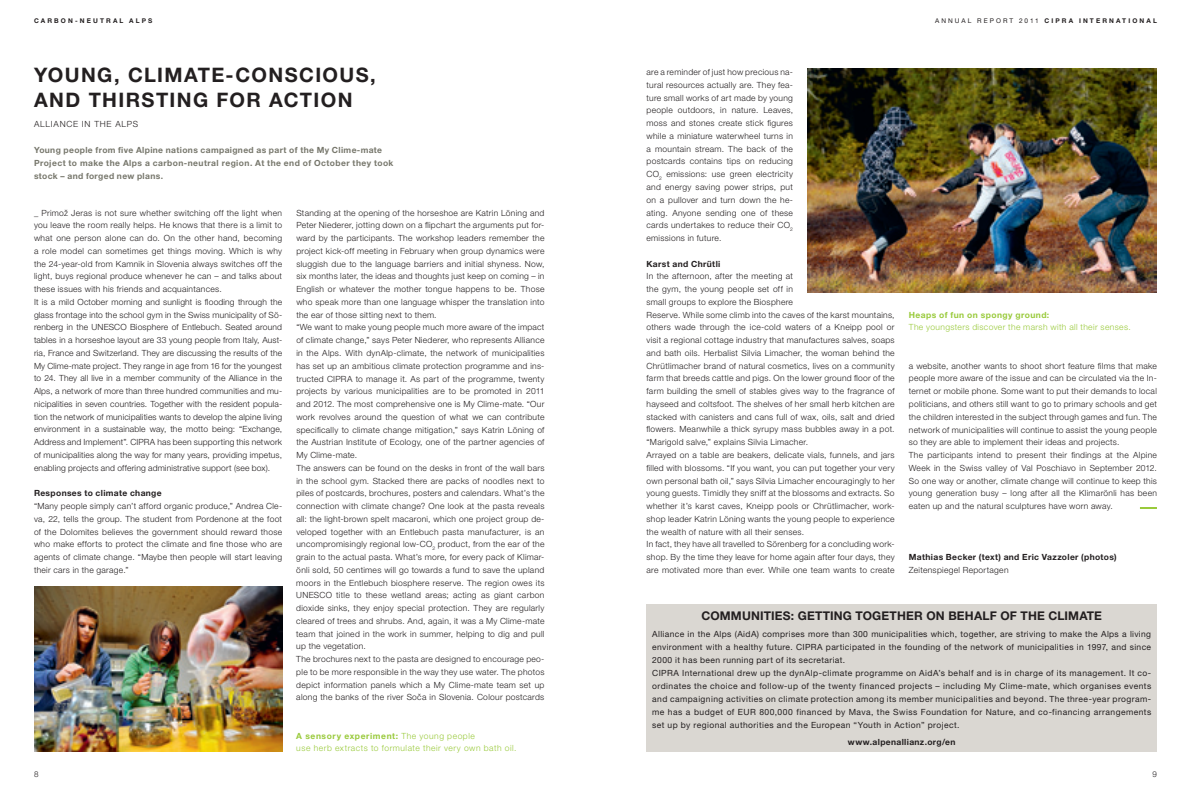
<style>
.page{position:relative;width:1191px;height:794px;background:#fff}
.page>*{position:absolute;margin:0;border:0;box-sizing:border-box;transform-origin:0 0}
.t1{font:700 20px/25px "Helvetica Neue LT Pro";letter-spacing:.07em;color:#231f20}
.t2{font:700 12px "Helvetica Neue LT Pro";letter-spacing:.015em;color:#231f20}
.t3{font:300 8.5px/12.8px "Helvetica Neue LT Pro";letter-spacing:.03em;color:#231f20}
.t4{font:8.5px/13px "Helvetica Neue LT Pro";letter-spacing:.05em;color:#231f20}
.t5{font:700 8.5px/13px "Helvetica Neue LT Pro";letter-spacing:.04em;color:#77776c}
.t6{font:300 8.5px/12.8px "Helvetica Neue LT Pro";letter-spacing:.05em;color:#99ca3b}
.t7{font:700 8.5px "Helvetica Neue LT Pro";letter-spacing:.04em;color:#231f20}
.t8{font:700 8.5px "Helvetica Neue LT Pro";color:#99ca3b}
.t9{font:300 8px "Helvetica Neue LT Pro";color:#231f20}
.t10{font:700 6.5px "Helvetica Neue LT Pro";letter-spacing:.325em;color:#231f20}
.s1{font-weight:400}
.s2{font-weight:700}
</style>
<div class="page">
<div style="left:646px;top:604px;width:511px;height:147px;background:#dad7d2"></div>
<svg style="left:1140px;top:507px;width:17px;height:2px"></svg>
<img style="left:807px;top:68px;width:350px;height:224px">
<img style="left:34px;top:586px;width:248px;height:165px">
<p class="t10" style="left:34px;top:16px;width:120px">Carbon-neutral Alps</p>
<p class="t10" style="left:935px;top:16px;width:223px"><span class="s1">Annua l report 2011</span> Cipra I nternational</p>
<h1 class="t1" style="left:34px;top:62px;width:343px">Young, climate-conscious, and thirsting for action</h1>
<p class="t3" style="left:34px;top:118px;width:12px">Allia</p>
<p class="t3" style="left:60px;top:118px;width:69px">nce in the Alps</p>
<p class="t5" style="left:34px;top:143px;width:361px">Young people from five Alpine nations campaigned as part of the My Clime-mate<br>Project to make the Alps a carbon-neutral region. At the end of October they took stock – and forged new plans.</p>
<p class="t3" style="left:34px;top:206px;width:250px">_ Primož Jeras is not sure whether switching off the light when you leave the room really helps. He knows that there is a limit to what one person alone can do. On the other hand, becoming a role model can sometimes get things moving. Which is why the 24-year-old from Kamnik in Slovenia always switches off the light, buys regional produce whenever he can – and talks about these issues with his friends and acquaintances.<br>It is a mild October morning and sunlight is flooding through the glass frontage into the school gym in the Swiss municipality of Sö&shy;renberg in the UNESCO Biosphere of Entlebuch. Seated around tables in a horseshoe layout are 33 young people from Italy, Aust&shy;ria, France and Switzerland. They are discussing the results of the My Clime-mate project. They range in age from 16 for the youngest to 24. They all live in a member community of the Alliance in the Alps, a network of more than three hundred communities and mu&shy;nicipalities in seven countries. Together with the resident popula&shy;tion the network of municipalities wants to develop the alpine living environment in a sustainable way, the motto being: “Exchange, Address and Implement”. CIPRA has been supporting this network of municipalities along the way for many years, providing impetus, enabling projects and offering administrative support (see box).</p>
<p class="t7" style="left:34px;top:488px;width:129px">Responses to climate change</p>
<p class="t3" style="left:34px;top:499px;width:250px;text-align:justify">“Many people simply can’t afford organic produce,” Andrea Cle&shy;va, 22, tells the group. The student from Pordenone at the foot of the Dolomites believes the government should reward those who make efforts to protect the climate and fine those who are agents of climate change. “Maybe then people will start leaving their cars in the garage.”</p>
<p class="t3" style="left:296px;top:206px;width:250px">Standing at the opening of the horseshoe are Katrin Löning and Peter Niederer, jotting down on a flipchart the arguments put for&shy;ward by the participants. The workshop leaders remember the project kick-off meeting in February when group dynamics were sluggish due to the language barriers and initial shyness. Now, six months later, the ideas and thoughts just keep on coming – in English or whatever the mother tongue happens to be. Those who speak more than one language whisper the translation into the ear of those sitting next to them.<br>“We want to make young people much more aware of the impact of climate change,” says Peter Niederer, who represents Alliance in the Alps. With dynAlp-climate, the network of municipalities has set up an ambitious climate protection programme and ins&shy;tructed CIPRA to manage it. As part of the programme, twenty projects by various municipalities are to be promoted in 2011 and 2012. The most comprehensive one is My Clime-mate. “Our work revolves around the question of what we can contribute specifically to climate change mitigation,” says Katrin Löning of the Austrian Institute of Ecology, one of the partner agencies of My Clime-mate.<br>The answers can be found on the desks in front of the wall bars in the school gym. Stacked there are packs of noodles next to piles of postcards, brochures, posters and calendars. What’s the connection with climate change? One look at the pasta reveals all: the light-brown spelt macaroni, which one project group de&shy;veloped together with an Entlebuch pasta manufacturer, is an uncompromisingly regional low-CO<sub>2</sub> product, from the ear of the grain to the actual pasta. What’s more, for every pack of Klimar&shy;önli sold, 50 centimes will go towards a fund to save the upland moors in the Entlebuch biosphere reserve. The region owes its UNESCO title to these wetland areas; acting as giant carbon dioxide sinks, they enjoy special protection. They are regularly cleared of trees and shrubs. And, again, it was a My Clime-mate team that joined in the work in summer, helping to dig and pull up the vegetation.<br>The brochures next to the pasta are designed to encourage peo&shy;ple to be more responsible in the way they use water. The photos depict information panels which a My Clime-mate team set up along the banks of the river Soča in Slovenia. Colour postcards</p>
<p class="t6" style="left:296px;top:729px;width:222px"><span class="s2">A sensory experiment:</span> The young people<br>use herb extracts to formulate their very own bath oil.</p>
<p class="t3" style="left:646px;top:66px;width:148px;text-align:justify">are a reminder of just how precious na&shy;tural resources actually are. They fea&shy;ture small works of art made by young people outdoors, in nature. Leaves, moss and stones create stick figures while a miniature waterwheel turns in a mountain stream. The back of the postcards contains tips on reducing CO<sub>2</sub> emissions: use green electricity and energy saving power strips, put on a pullover and turn down the he&shy;ating. Anyone sending one of these cards undertakes to reduce their CO<sub>2 </sub>emissions in future.</p>
<p class="t7" style="left:646px;top:258px;width:75px">Karst and Chrütli</p>
<p class="t3" style="left:646px;top:270px;width:250px">In the afternoon, after the meeting at<br>the gym, the young people set off in<br>small groups to explore the Biosphere<br>Reserve. While some climb into the caves of the karst mountains, others wade through the ice-cold waters of a Kneipp pool or visit a regional cottage industry that manufactures salves, soaps and bath oils. Herbalist Silvia Limacher, the woman behind the Chrütlimacher brand of natural cosmetics, lives on a community farm that breeds cattle and pigs. On the lower ground floor of the farm building the smell of stables gives way to the fragrance of hayseed and coltsfoot. The shelves of her small herb kitchen are stacked with canisters and cans full of wax, oils, salt and dried flowers. Meanwhile a thick syrupy mass bubbles away in a pot. “Marigold salve,” explains Silvia Limacher.<br>Arrayed on a table are beakers, delicate vials, funnels, and jars filled with blossoms. “If you want, you can put together your very own personal bath oil,” says Silvia Limacher encouragingly to her young guests. Timidly they sniff at the blossoms and extracts. So whether it’s karst caves, Kneipp pools or Chrütlimacher, work&shy;shop leader Katrin Löning wants the young people to experience the wealth of nature with all their senses.<br>In fact, they have all travelled to Sörenberg for a concluding work&shy;shop. By the time they leave for home again after four days, they are motivated more than ever. While one team wants to create</p>
<p class="t8" style="left:909px;top:309px;width:142px">Heaps of fun on spongy ground:</p>
<p class="t6" style="left:909px;top:321px;width:223px">The youngsters discover the marsh with all their senses.</p>
<p class="t3" style="left:909px;top:359px;width:250px">a website, another wants to shoot short feature films that make people more aware of the issue and can be circulated via the In&shy;ternet or mobile phone. Some want to put their demands to local politicians, and others still want to go to primary schools and get the children interested in the subject through games and fun. The network of municipalities will continue to assist the young people so they are able to implement their ideas and projects.<br>The participants intend to present their findings at the Alpine Week in the Swiss valley of Val Poschiavo in September 2012.<br>So one way or another, climate change will continue to keep this young generation busy – long after all the Klimarönli has been eaten up and the natural sculptures have worn away.</p>
<p class="t7" style="left:909px;top:551px;width:209px">Mathias Becker (text) and Eric Vazzoler (photos)</p>
<p class="t3" style="left:909px;top:563px;width:101px">Zeitenspiegel Reportagen</p>
<h2 class="t2" style="left:701px;top:608px;width:402px">Communities: getting together on behalf of the climate</h2>
<p class="t4" style="left:652px;top:627px;width:500px">Alliance in the Alps (AidA) comprises more than 300 municipalities which, together, are striving to make the Alps a living environment with a healthy future. CIPRA participated in the founding of the network of municipalities in 1997, and since 2000 it has been running part of its secretariat.<br>CIPRA I nternational drew up the dynAlp-climate programme on AidA’s behalf and is in charge of its management. It co&shy;ordinates the choice and follow-up of the twenty financed projects – including My Clime-mate, which organises events and campaigning activities on climate protection among its member municipalities and beyond. The three-year program&shy;me has a budget of EUR</p>
<p class="t4" style="left:652px;top:705px;width:500px;text-indent:107px">800,000 financed by Mava, the Swiss Foundation for Nature, and co-financing arrangements set up by regional authorities and the European “Youth in Action” project.</p>
<p class="t7" style="left:848px;top:736px;width:109px">www.alpenallianz.org/en</p>
<p class="t9" style="left:34px;top:769px;width:6px">8</p>
<p class="t9" style="left:1152px;top:769px;width:6px">9</p>
</div>
